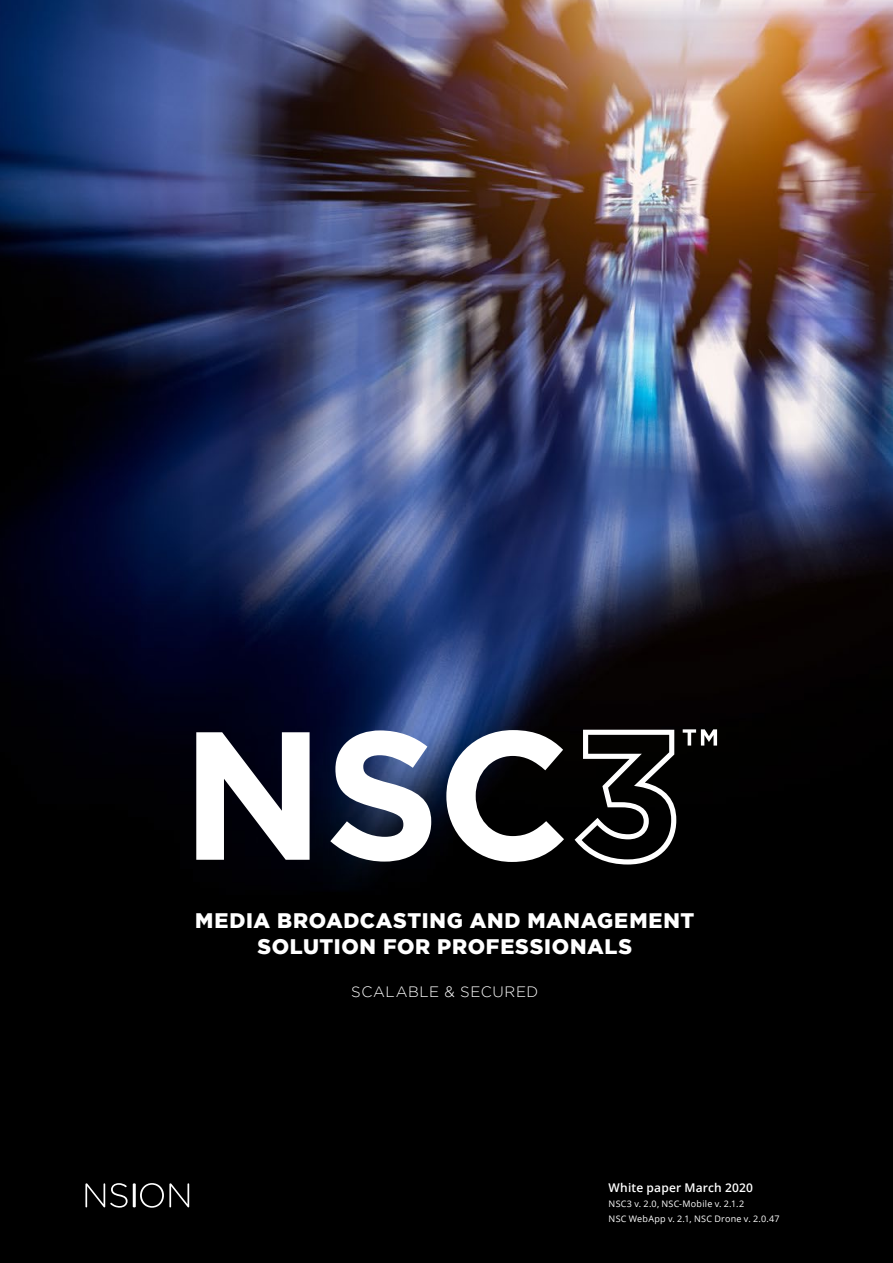
<style>
.page{position:relative;width:893px;height:1263px;background:#fff}
.page>*{position:absolute;margin:0;border:0;box-sizing:border-box;transform-origin:0 0}
.t1{font:900 21px/25.2px "Gotham";letter-spacing:.035em;color:#fff;text-align:center}
.t2{font:300 15px "Gotham";letter-spacing:.04em;color:#fff}
.t3{font:600 12px "Open Sans";letter-spacing:.015em;color:#fff}
.t4{font:9px/15px "Open Sans";letter-spacing:.025em;color:#fff}
</style>
<div class="page">
<img style="left:0;top:0;width:893px;height:1263px">
<svg style="left:196px;top:732px;width:114px;height:128px"></svg>
<svg style="left:330px;top:730px;width:101px;height:131px"></svg>
<svg style="left:446px;top:730px;width:118px;height:132px"></svg>
<svg style="left:575px;top:730px;width:101px;height:134px"></svg>
<svg style="left:683px;top:729px;width:34px;height:16px"></svg>
<svg style="left:85px;top:1183px;width:104px;height:25px"></svg>
<h1 class="t1" style="left:195px;top:908px;width:501px">MEDIA BROADCASTING AND MANAGEMENT<br>SOLUTION FOR PROFESSIONALS</h1>
<h2 class="t2" style="left:351px;top:983px;width:188px">SCALABLE &amp; SECURED</h2>
<h3 class="t3" style="left:609px;top:1180px;width:146px">White paper March 2020</h3>
<p class="t4" style="left:609px;top:1196px;width:172px">NSC3 v. 2.0, NSC-Mobile v. 2.1.2<br>NSC WebApp v. 2.1, NSC Drone v. 2.0.47</p>
</div>
